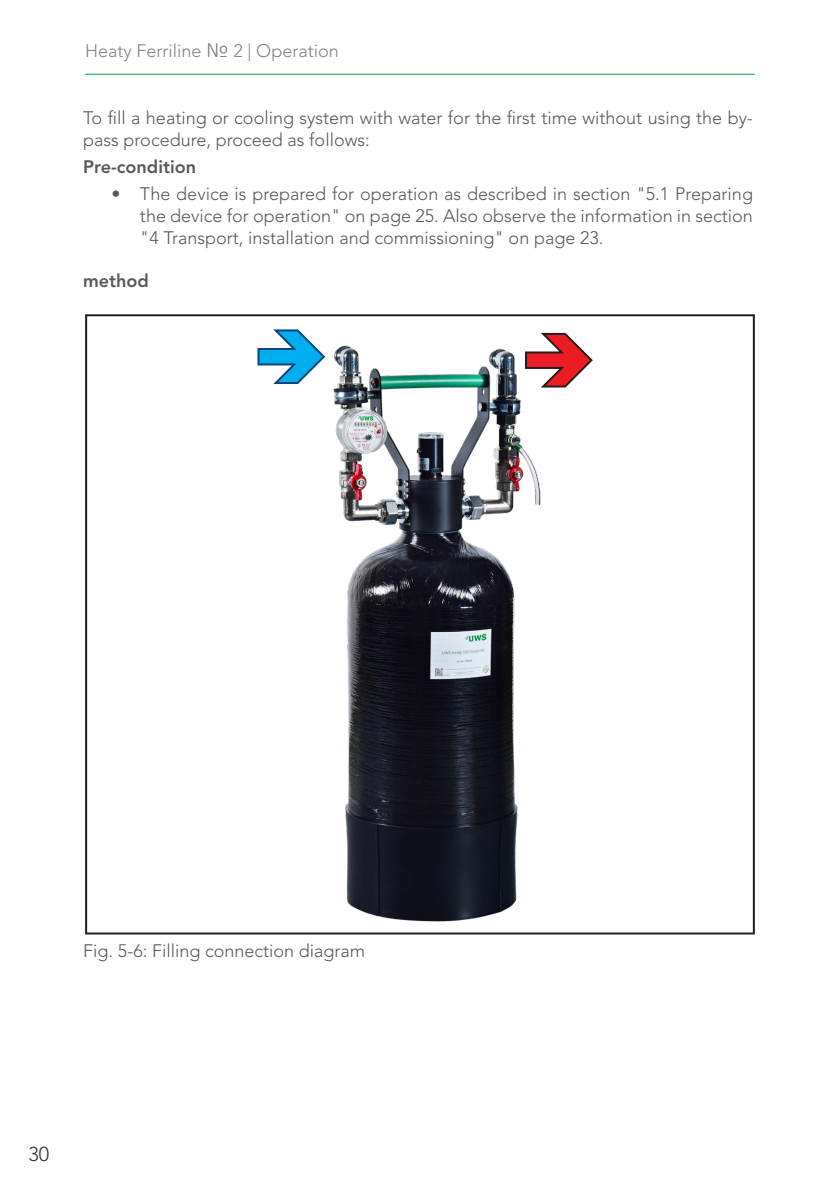
<style>
.page{position:relative;width:840px;height:1191px;background:#fff}
.page>*{position:absolute;margin:0;border:0;box-sizing:border-box;transform-origin:0 0}
.t1{font:300 20px "Avenir LT Std";color:#312f30}
.t2{font:300 18px/21.6px "Avenir LT Std";color:#57585a}
.t3{font:300 18px "Avenir LT Std";color:#808285}
.t4{font:800 18px "Avenir LT Pro";color:#57585a}
.s1{font-family:"Calibri";font-size:22px}
</style>
<div class="page">
<hr style="left:85px;top:74px;width:669px;height:1px;background:#009d4a">
<img style="left:333px;top:345px;width:208px;height:577px">
<svg style="left:526px;top:345px;width:15px;height:40px"></svg>
<p class="t3" style="left:85px;top:40px;width:255px">Heaty Ferriline <span class="s1">№</span> 2 | Operation</p>
<p class="t2" style="left:83px;top:107px;width:670px">To fill a heating or cooling system with water for the first time without using the by&shy;pass procedure, proceed as follows:</p>
<p class="t4" style="left:83px;top:156px;width:114px">Pre-condition</p>
<p class="t2" style="left:140px;top:183px;width:614px;text-align:justify;text-indent:-28px">• The device is prepared for operation as described in section "5.1 Preparing the device for operation" on page 25. Also observe the information in section "4 Transport, installation and commissioning" on page 23.</p>
<p class="t4" style="left:83px;top:270px;width:67px">method</p>
<p class="t2" style="left:83px;top:939px;width:283px">Fig. 5-6: Filling connection diagram</p>
<p class="t1" style="left:28px;top:1142px;width:22px">30</p>
</div>
